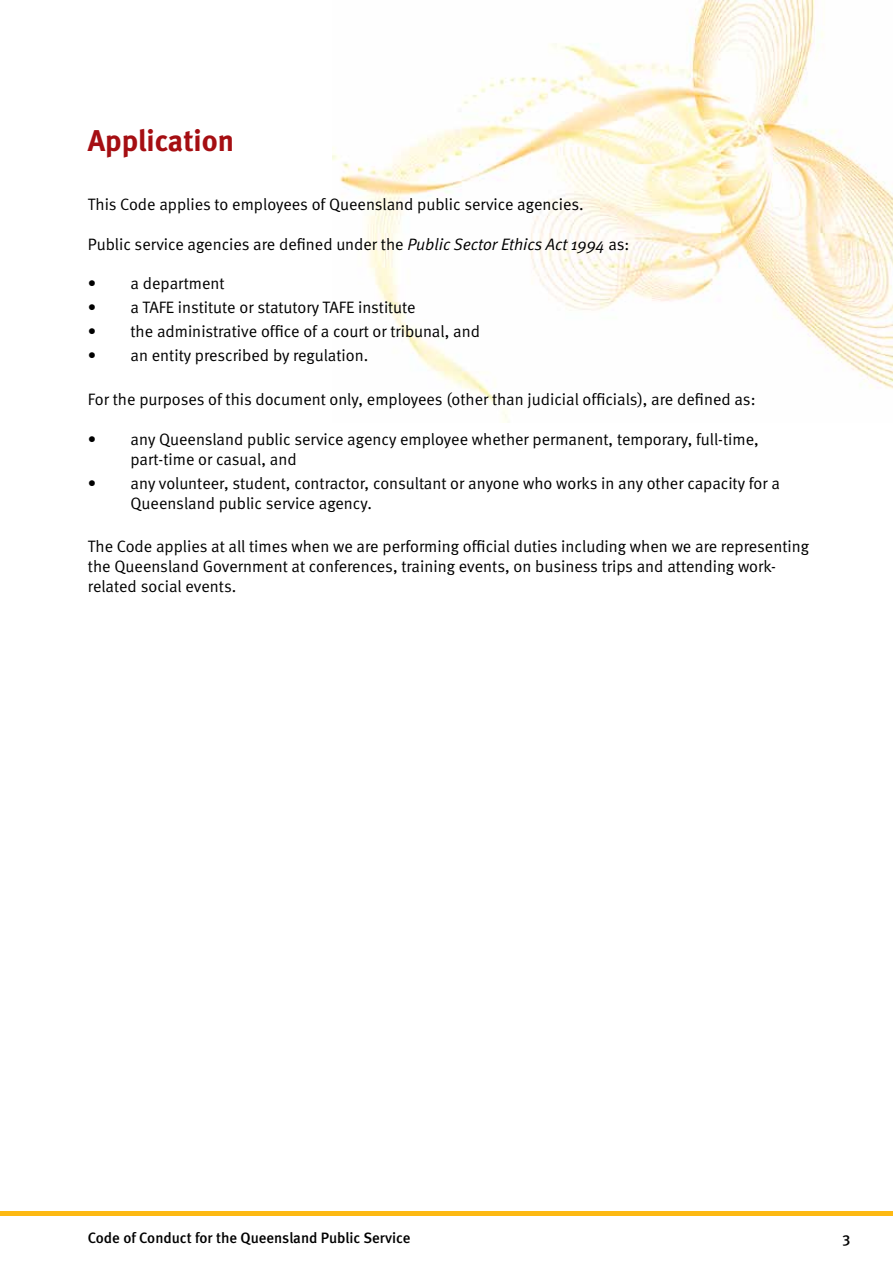
<style>
.page{position:relative;width:893px;height:1263px;background:#fff}
.page>*{position:absolute;margin:0;border:0;box-sizing:border-box;transform-origin:0 0}
.t1{font:700 30px "Meta";color:#a50e12}
.t2{font:16.5px/19.8px "Meta Normal";color:#000}
.t3{font:500 15px "Meta";color:#000}
.s1{font-style:italic}
</style>
<div class="page">
<img style="left:332px;top:0;width:561px;height:423px">
<div style="left:0;top:1211px;width:893px;height:5px;background:#fdb913"></div>
<h1 class="t1" style="left:88px;top:123px;width:148px">Application</h1>
<p class="t2" style="left:88px;top:194px;width:497px">This Code applies to employees of Queensland public service agencies.</p>
<p class="t2" style="left:88px;top:234px;width:543px">Public service agencies are defined under the <span class="s1">Public Sector Ethics Act 1994</span> as:</p>
<p class="t2" style="left:88px;top:273px;width:138px">• a department</p>
<p class="t2" style="left:88px;top:298px;width:329px">• a TAFE institute or statutory TAFE institute</p>
<p class="t2" style="left:88px;top:322px;width:393px">• the administrative office of a court or tribunal, and</p>
<p class="t2" style="left:88px;top:346px;width:282px">• an entity prescribed by regulation.</p>
<p class="t2" style="left:88px;top:389px;width:669px">For the purposes of this document only, employees (other than judicial officials), are defined as:</p>
<p class="t2" style="left:131px;top:429px;width:630px;text-indent:-43px">• any Queensland public service agency employee whether permanent, temporary, full-time, part-time or casual, and</p>
<p class="t2" style="left:131px;top:473px;width:651px;text-indent:-43px">• any volunteer, student, contractor, consultant or anyone who works in any other capacity for a<br>Queensland public service agency.</p>
<p class="t2" style="left:88px;top:537px;width:723px">The Code applies at all times when we are performing official duties including when we are representing the Queensland Government at conferences, training events, on business trips and attending work&shy;related social events.</p>
<p class="t3" style="left:88px;top:1229px;width:324px">Code of Conduct for the Queensland Public Service</p>
<p class="t3" style="left:842px;top:1229px;width:9px">3</p>
</div>
